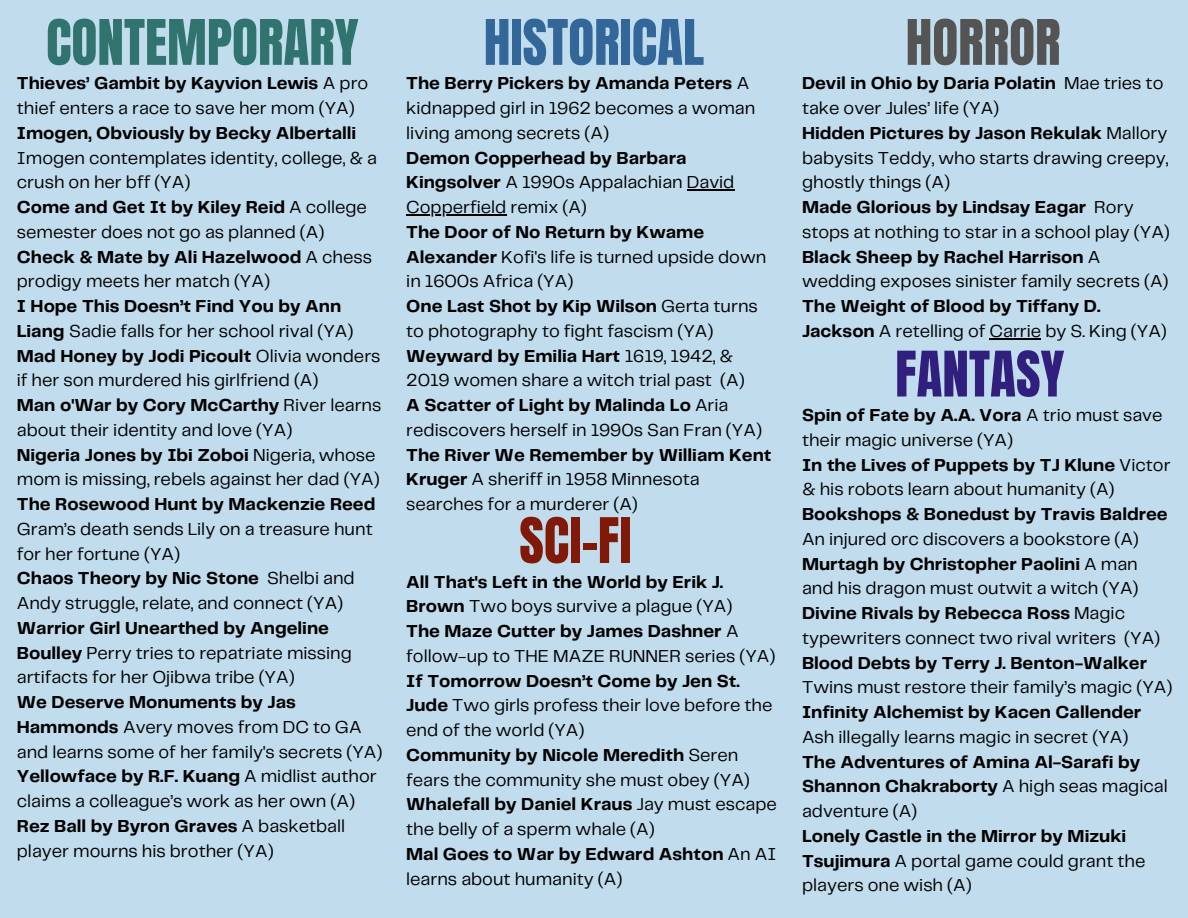
<style>
.page{position:relative;width:1188px;height:918px;background:#c0dced}
.page>*{position:absolute;margin:0;border:0;box-sizing:border-box;transform-origin:0 0}
.t1{font:53.4px "Anton";color:#31746f}
.t2{font:53.4px "Anton";color:#369}
.t3{font:53.4px "Anton";color:#311f7d}
.t4{font:53.4px "Anton";color:#801907}
.t5{font:53.4px "Anton";color:#545454}
.t6{font:18px/24.8px "Telegraf";color:#000}
.t7{font:700 18px/24.8px "Telegraf";color:#000}
.s1{font-weight:700}
.s2{font-weight:400}
</style>
<div class="page">
<hr style="left:687px;top:190px;width:47px;height:1px;background:#000">
<hr style="left:406px;top:214px;width:100px;height:1px;background:#000">
<hr style="left:990px;top:338px;width:51px;height:1px;background:#000">
<h1 class="t1" style="left:46px;top:4px;width:314px">CONTEMPORARY</h1>
<p class="t6" style="left:17px;top:72px;width:362px"><span class="s1">Thieves’ Gambit by Kayvion Lewis</span> A pro thief enters a race to save her mom (YA)<br><span class="s1">Imogen, Obviously by Becky Albertalli </span>Imogen contemplates identity, college, &amp; a crush on her bff (YA)</p>
<p class="t6" style="left:17px;top:196px;width:352px"><span class="s1">Come and Get It by Kiley Reid</span> A college semester does not go as planned (A)</p>
<p class="t6" style="left:17px;top:245px;width:357px"><span class="s1">Check &amp; Mate by Ali Hazelwood</span> A chess prodigy meets her match (YA)</p>
<p class="t7" style="left:17px;top:295px;width:338px">I Hope This Doesn’t Find You by Ann<br>Liang <span class="s2">Sadie falls for her school rival (YA)</span></p>
<p class="t6" style="left:17px;top:344px;width:365px"><span class="s1">Mad Honey by Jodi Picoult</span> Olivia wonders if her son murdered his girlfriend (A)</p>
<p class="t6" style="left:17px;top:394px;width:366px"><span class="s1">Man o'War by Cory McCarthy</span> River learns about their identity and love (YA)</p>
<p class="t6" style="left:17px;top:443px;width:364px"><span class="s1">Nigeria Jones by Ibi Zoboi</span> Nigeria, whose mom is missing, rebels against her dad (YA)</p>
<p class="t6" style="left:17px;top:493px;width:360px"><span class="s1">The Rosewood Hunt by Mackenzie Reed<br></span>Gram’s death sends Lily on a treasure hunt</p>
<p class="t6" style="left:17px;top:542px;width:339px">for her fortune (YA)<br><span class="s1">Chaos Theory by Nic Stone</span> Shelbi and</p>
<p class="t6" style="left:17px;top:592px;width:337px">Andy struggle, relate, and connect (YA)<br><span class="s1">Warrior Girl Unearthed by Angeline<br>Boulley</span> Perry tries to repatriate missing</p>
<p class="t6" style="left:17px;top:666px;width:346px">artifacts for her Ojibwa tribe (YA)<br><span class="s1">We Deserve Monuments by Jas<br>Hammonds</span> Avery moves from DC to GA</p>
<p class="t6" style="left:17px;top:740px;width:367px">and learns some of her family's secrets (YA)<br><span class="s1">Yellowface by R.F. Kuang</span> A midlist author claims a colleague’s work as her own (A)</p>
<p class="t6" style="left:17px;top:815px;width:330px"><span class="s1">Rez Ball by Byron Graves</span> A basketball player mourns his brother (YA)</p>
<h1 class="t2" style="left:484px;top:4px;width:222px">HISTORICAL</h1>
<p class="t6" style="left:406px;top:72px;width:351px"><span class="s1">The Berry Pickers by Amanda Peters</span> A kidnapped girl in 1962 becomes a woman living among secrets (A)</p>
<p class="t7" style="left:406px;top:146px;width:330px">Demon Copperhead by Barbara<br>Kingsolver <span class="s2">A 1990s Appalachian David</span></p>
<p class="t6" style="left:406px;top:196px;width:362px">Copperfield remix (A)<br><span class="s1">The Door of No Return by Kwame<br>Alexander</span> Kofi's life is turned upside down in 1600s Africa (YA)</p>
<p class="t6" style="left:406px;top:295px;width:353px"><span class="s1">One Last Shot by Kip Wilson</span> Gerta turns to photography to fight fascism (YA)</p>
<h1 class="t6" style="left:406px;top:344px;width:340px"><span class="s1">Weyward by Emilia Hart</span> 1619, 1942, &amp;<br>2019 women share a witch trial past (A)</h1>
<p class="t6" style="left:406px;top:394px;width:357px"><span class="s1">A Scatter of Light by Malinda Lo</span> Aria rediscovers herself in 1990s San Fran (YA)</p>
<p class="t6" style="left:406px;top:443px;width:367px"><span class="s1">The River We Remember by William Kent<br>Kruger</span> A sheriff in 1958 Minnesota searches for a murderer (A)</p>
<p class="t4" style="left:519px;top:502px;width:114px">SCI-FI</p>
<p class="t7" style="left:406px;top:570px;width:328px">All That's Left in the World by Erik J.<br>Brown <span class="s2">Two boys survive a plague (YA)</span></p>
<p class="t6" style="left:406px;top:620px;width:371px"><span class="s1">The Maze Cutter by James Dashner</span> A follow-up to THE MAZE RUNNER series (YA)</p>
<p class="t6" style="left:406px;top:669px;width:368px"><span class="s1">If Tomorrow Doesn’t Come by Jen St.<br>Jude</span> Two girls profess their love before the end of the world (YA)</p>
<p class="t6" style="left:406px;top:743px;width:345px"><span class="s1">Community by Nicole Meredith</span> Seren fears the community she must obey (YA)</p>
<p class="t6" style="left:406px;top:793px;width:372px"><span class="s1">Whalefall by Daniel Kraus</span> Jay must escape the belly of a sperm whale (A)</p>
<p class="t7" style="left:406px;top:842px;width:372px">Mal Goes to War by Edward Ashton <span class="s2">An AI learns about humanity (A)</span></p>
<p class="t5" style="left:906px;top:4px;width:156px">HORROR</p>
<p class="t6" style="left:802px;top:72px;width:363px"><span class="s1">Devil in Ohio by Daria Polatin</span> Mae tries to take over Jules’ life (YA)</p>
<p class="t6" style="left:802px;top:122px;width:368px;text-align:justify"><span class="s1">Hidden Pictures by Jason Rekulak</span> Mallory babysits Teddy, who starts drawing creepy, ghostly things (A)</p>
<h1 class="t6" style="left:802px;top:196px;width:369px"><span class="s1">Made Glorious by Lindsay Eagar</span> Rory stops at nothing to star in a school play (YA)</h1>
<p class="t6" style="left:802px;top:245px;width:368px"><span class="s1">Black Sheep by Rachel Harrison</span> A wedding exposes sinister family secrets (A)</p>
<p class="t7" style="left:802px;top:295px;width:366px">The Weight of Blood by Tiffany D.<br>Jackson <span class="s2">A retelling of Carrie by S. King (YA)</span></p>
<p class="t3" style="left:895px;top:336px;width:171px">FANTASY</p>
<p class="t6" style="left:802px;top:404px;width:362px"><span class="s1">Spin of Fate by A.A. Vora</span> A trio must save their magic universe (YA)</p>
<p class="t6" style="left:802px;top:453px;width:370px"><span class="s1">In the Lives of Puppets by TJ Klune</span> Victor &amp; his robots learn about humanity (A)</p>
<p class="t6" style="left:802px;top:503px;width:367px"><span class="s1">Bookshops &amp; Bonedust by Travis Baldree<br></span>An injured orc discovers a bookstore (A)</p>
<p class="t6" style="left:802px;top:552px;width:338px"><span class="s1">Murtagh by Christopher Paolini</span> A man and his dragon must outwit a witch (YA)</p>
<p class="t6" style="left:802px;top:602px;width:360px"><span class="s1">Divine Rivals by Rebecca Ross</span> Magic typewriters connect two rival writers (YA)</p>
<p class="t6" style="left:802px;top:651px;width:372px"><span class="s1">Blood Debts by Terry J. Benton-Walker<br></span>Twins must restore their family’s magic (YA)</p>
<h1 class="t6" style="left:802px;top:701px;width:341px"><span class="s1">Infinity Alchemist by Kacen Callender<br></span>Ash illegally learns magic in secret (YA)</h1>
<p class="t7" style="left:802px;top:750px;width:367px">The Adventures of Amina Al-Sarafi by<br>Shannon Chakraborty <span class="s2">A high seas magical adventure (A)</span></p>
<p class="t6" style="left:802px;top:824px;width:345px"><span class="s1">Lonely Castle in the Mirror by Mizuki<br>Tsujimura</span> A portal game could grant the players one wish (A)</p>
</div>
